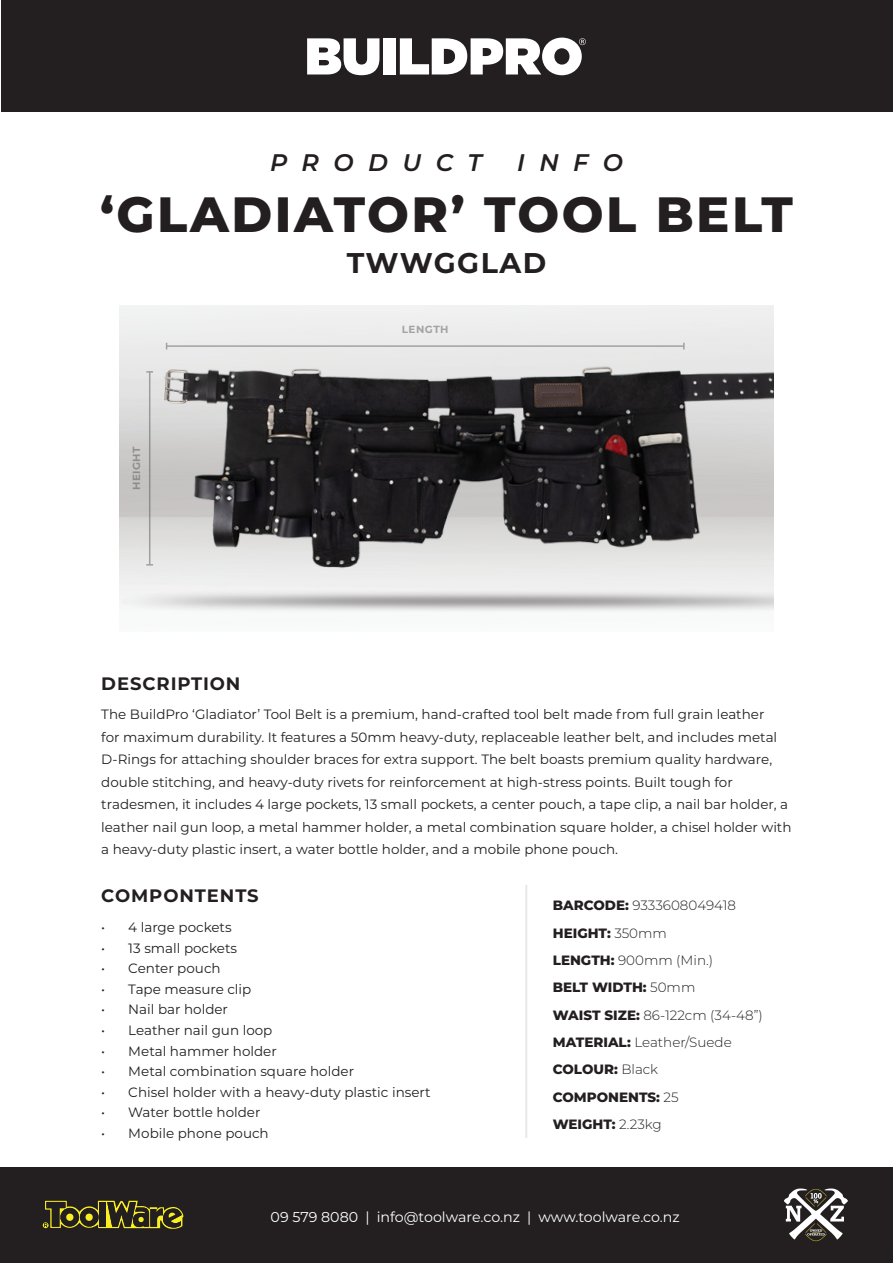
<style>
.page{position:relative;width:893px;height:1263px;background:#fff}
.page>*{position:absolute;margin:0;border:0;box-sizing:border-box;transform-origin:0 0}
.t1{font:800 49.5px "Montserrat";letter-spacing:.05em;color:#231f20}
.t2{font:700 28.5px "Montserrat";letter-spacing:.05em;color:#231f20}
.t3{font:italic 600 24px "Montserrat";letter-spacing:.6em;color:#231f20}
.t4{font:700 18px "Montserrat";letter-spacing:.05em;color:#231f20}
.t5{font:14.25px "Montserrat";color:#fff}
.Body_Text{font:13.5px/22.5px "Montserrat";color:#231f20}
.Specifications{font:300 13.5px "Montserrat";color:#231f20}
.Specifications-2{font:800 13.5px "Montserrat";color:#231f20}
.t6{font:700 10.35px "Montserrat";letter-spacing:.05em;color:#4d4d4f}
.s1{font-weight:800}
.s2{font-weight:300}
</style>
<div class="page">
<div style="left:0;top:1167px;width:893px;height:96px;background:#231f20"></div>
<svg style="left:43px;top:1200px;width:141px;height:29px"></svg>
<svg style="left:784px;top:1188px;width:64px;height:53px"></svg>
<div style="left:1px;top:1px;width:891px;height:111px;background:#231f20"></div>
<svg style="left:307px;top:38px;width:72px;height:37px"></svg>
<div style="left:383px;top:38px;width:13px;height:36px;background:#fff"></div>
<svg style="left:400px;top:38px;width:186px;height:37px"></svg>
<hr style="left:525px;top:885px;width:2px;height:253px;background:#e6e7e9">
<img style="left:159px;top:353px;width:614px;height:225px">
<hr style="left:167px;top:345px;width:517px;height:2px;background:#4d4d4f">
<svg style="left:683px;top:343px;width:2px;height:6px"></svg>
<hr style="left:149px;top:372px;width:1px;height:193px;background:#4d4d4f">
<svg style="left:146px;top:564px;width:7px;height:2px"></svg>
<svg style="left:146px;top:371px;width:7px;height:2px"></svg>
<p class="t3" style="left:270px;top:145px;width:213px">PRODUCT</p>
<p class="t3" style="left:517px;top:145px;width:107px">INFO</p>
<p class="t1" style="left:100px;top:178px;width:694px">‘GLADIATOR’ TOOL BELT</p>
<p class="t2" style="left:347px;top:243px;width:201px">TWWGGLAD</p>
<p class="t6" style="left:129px;top:490px;width:46px;rotate:-90deg">HEIGHT</p>
<p class="t4" style="left:101px;top:670px;width:141px">DESCRIPTION</p>
<p class="t6" style="left:402px;top:322px;width:48px">LENGTH</p>
<p class="Body_Text" style="left:101px;top:703px;width:692px">The BuildPro ‘Gladiator’ Tool Belt is a premium, hand-crafted tool belt made from full grain leather<br>for maximum durability. It features a 50mm heavy-duty, replaceable leather belt, and includes metal D-Rings for attaching shoulder braces for extra support. The belt boasts premium quality hardware, double stitching, and heavy-duty rivets for reinforcement at high-stress points. Built tough for tradesmen, it includes 4 large pockets, 13 small pockets, a center pouch, a tape clip, a nail bar holder, a leather nail gun loop, a metal hammer holder, a metal combination square holder, a chisel holder with a heavy-duty plastic insert, a water bottle holder, and a mobile phone pouch.</p>
<p class="t4" style="left:101px;top:883px;width:159px">COMPONTENTS</p>
<p class="Body_Text" style="left:101px;top:915px;width:132px">• 4 large pockets</p>
<p class="Body_Text" style="left:101px;top:936px;width:137px">• 13 small pockets</p>
<p class="Body_Text" style="left:101px;top:957px;width:121px">• Center pouch</p>
<p class="Body_Text" style="left:101px;top:977px;width:151px">• Tape measure clip</p>
<p class="Body_Text" style="left:101px;top:998px;width:128px">• Nail bar holder</p>
<p class="Body_Text" style="left:101px;top:1018px;width:173px">• Leather nail gun loop</p>
<p class="Body_Text" style="left:101px;top:1039px;width:177px">• Metal hammer holder</p>
<p class="Body_Text" style="left:101px;top:1060px;width:254px">• Metal combination square holder</p>
<p class="Body_Text" style="left:101px;top:1080px;width:331px">• Chisel holder with a heavy-duty plastic insert</p>
<p class="Body_Text" style="left:101px;top:1101px;width:161px">• Water bottle holder</p>
<p class="Body_Text" style="left:101px;top:1121px;width:169px">• Mobile phone pouch</p>
<p class="Specifications" style="left:553px;top:896px;width:185px"><span class="s1">BARCODE:</span> 9333608049418</p>
<p class="Specifications-2" style="left:553px;top:923px;width:116px">HEIGHT: <span class="s2">350mm</span></p>
<p class="Specifications" style="left:553px;top:951px;width:162px"><span class="s1">LENGTH:</span> 900mm (Min.)</p>
<p class="Specifications-2" style="left:553px;top:977px;width:144px">BELT WIDTH: <span class="s2">50mm</span></p>
<p class="Specifications" style="left:553px;top:1005px;width:212px"><span class="s1">WAIST SIZE:</span> 86-122cm (34-48”)</p>
<p class="Specifications" style="left:553px;top:1033px;width:180px"><span class="s1">MATERIAL:</span> Leather/Suede</p>
<p class="Specifications-2" style="left:553px;top:1059px;width:107px">COLOUR: <span class="s2">Black</span></p>
<p class="Specifications-2" style="left:553px;top:1087px;width:127px">COMPONENTS: <span class="s2">25</span></p>
<p class="Specifications-2" style="left:553px;top:1114px;width:110px">WEIGHT: <span class="s2">2.23kg</span></p>
<p class="t5" style="left:271px;top:1207px;width:411px">09 579 8080 | info@toolware.co.nz | www.toolware.co.nz</p>
</div>
